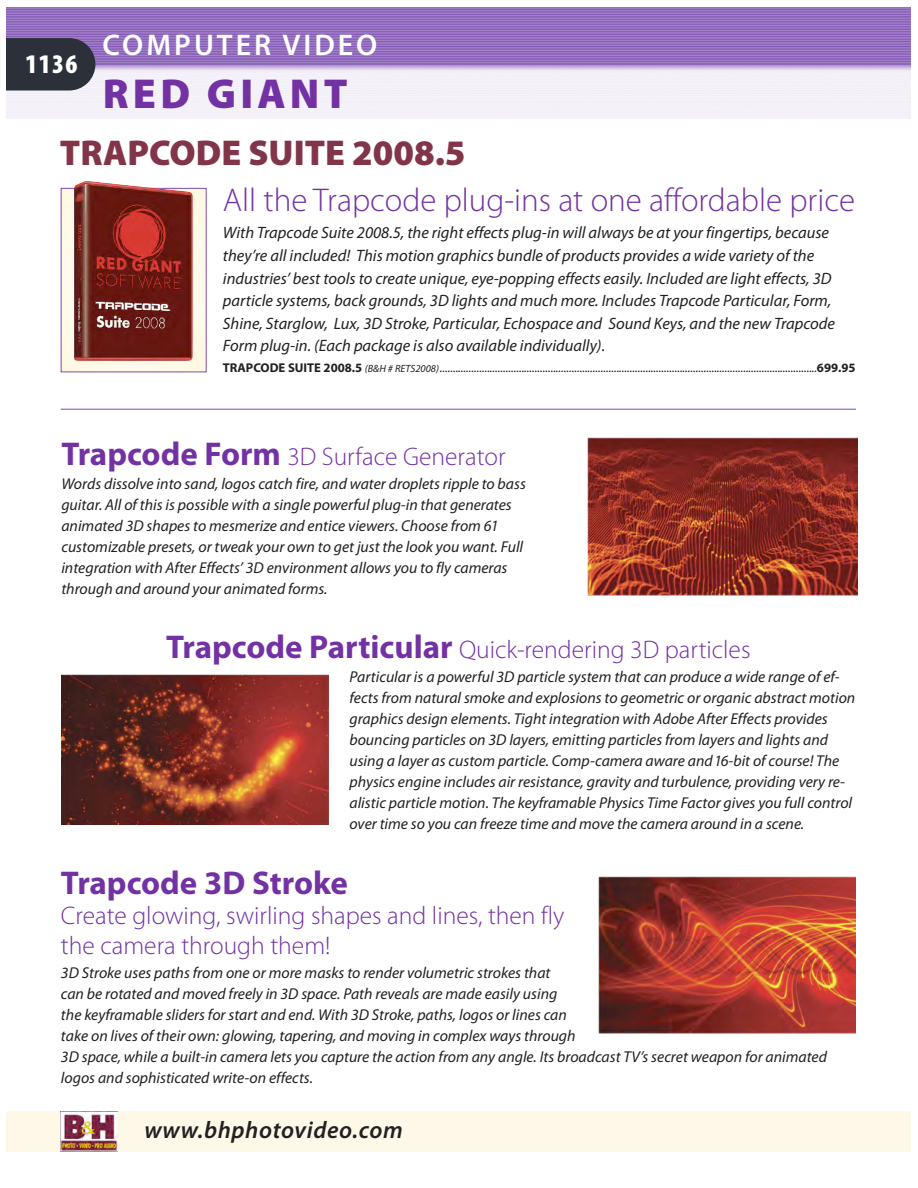
<style>
.page{position:relative;width:918px;height:1188px;background:#fff}
.page>*{position:absolute;margin:0;border:0;box-sizing:border-box;transform-origin:0 0}
.t1{font:900 42px "Myriad Pro";letter-spacing:.1em;color:#7332a4}
.t2{font:900 36px "Myriad Pro";color:#823549}
.t3{font:300 33px "Myriad Pro";color:#7332a4}
.t4{font:700 33px "Myriad Pro";color:#7332a4}
.t5{font:600 30px "Myriad Pro";letter-spacing:.1em;color:#fff}
.t6{font:900 condensed 27px "Myriad Pro";color:#fff}
.t7{font:300 25.5px/30px "Myriad Pro";color:#7332a4}
.t8{font:italic 600 24px "Myriad Pro";letter-spacing:.025em;color:#232021}
.t9{font:italic 16.5px/22.5px "Myriad Pro";color:#232021}
.t10{font:italic 15.75px/21px "Myriad Pro";color:#232021}
.t11{font:12.75px "Myriad Pro";color:#232021}
.s1{font-weight:700}
.s2{font-style:italic;font-size:10.5px}
.s3{font-weight:700;font-size:33px}
</style>
<div class="page">
<div style="left:884px;top:1111px;width:27px;height:41px;background:#fdf8e8"></div>
<img style="left:6px;top:7px;width:905px;height:112px">
<svg style="left:6px;top:38px;width:89px;height:53px"></svg>
<div style="left:6px;top:1111px;width:905px;height:40px;background:#fdf8e8"></div>
<img style="left:60px;top:1111px;width:58px;height:40px">
<img style="left:587px;top:438px;width:271px;height:157px">
<img style="left:61px;top:674px;width:268px;height:151px">
<img style="left:74px;top:181px;width:119px;height:180px">
<img style="left:598px;top:877px;width:258px;height:157px">
<svg style="left:60px;top:409px;width:796px;height:1px"></svg>
<h3 class="t6" style="left:26px;top:52px;width:54px">1136</h3>
<h3 class="t5" style="left:102px;top:33px;width:276px">COMPUTER VIDEO</h3>
<h1 class="t1" style="left:103px;top:77px;width:246px">RED GIANT</h1>
<h2 class="t2" style="left:60px;top:138px;width:407px">TRAPCODE SUITE 2008.5</h2>
<h3 class="t3" style="left:223px;top:186px;width:634px">All the Trapcode plug-ins at one affordable price</h3>
<p class="t9" style="left:223px;top:223px;width:614px">With Trapcode Suite 2008.5, the right effects plug-in will always be at your fingertips, because they’re all included! This motion graphics bundle of products provides a wide variety of the industries’ best tools to create unique, eye-popping effects easily. Included are light effects, 3D particle systems, back grounds, 3D lights and much more. Includes Trapcode Particular, Form, Shine, Starglow, Lux, 3D Stroke, Particular, Echospace and Sound Keys, and the new Trapcode Form plug-in. (Each package is also available individually).</p>
<p class="t11" style="left:223px;top:363px;width:634px"><span class="s1">TRAPCODE SUITE 2008.5</span> <span class="s2">(B&amp;H # RETS2008)</span>...............................................................................................................................................<span class="s1">699.95</span></p>
<h3 class="t7" style="left:61px;top:444px;width:446px"><span class="s3">Trapcode Form</span> 3D Surface Generator</h3>
<p class="t10" style="left:61px;top:475px;width:466px">Words dissolve into sand, logos catch fire, and water droplets ripple to bass guitar. All of this is possible with a single powerful plug-in that generates animated 3D shapes to mesmerize and entice viewers. Choose from 61 customizable presets, or tweak your own to get just the look you want. Full integration with After Effects’ 3D environment allows you to fly cameras through and around your animated forms.</p>
<h3 class="t7" style="left:166px;top:636px;width:586px"><span class="s3">Trapcode Particular</span> Quick-rendering 3D particles</h3>
<p class="t10" style="left:349px;top:667px;width:507px">Particular is a powerful 3D particle system that can produce a wide range of ef&shy;fects from natural smoke and explosions to geometric or organic abstract motion graphics design elements. Tight integration with Adobe After Effects provides bouncing particles on 3D layers, emitting particles from layers and lights and using a layer as custom particle. Comp-camera aware and16-bit of course! The physics engine includes air resistance, gravity and turbulence, providing very re&shy;alistic particle motion. The keyframable Physics Time Factor gives you full control over time so you can freeze time and move the camera around in a scene.</p>
<h3 class="t4" style="left:61px;top:869px;width:289px">Trapcode 3D Stroke</h3>
<h3 class="t7" style="left:61px;top:902px;width:505px">Create glowing, swirling shapes and lines, then fly the camera through them!</h3>
<p class="t10" style="left:61px;top:963px;width:768px">3D Stroke uses paths from one or more masks to render volumetric strokes that<br>can be rotated and moved freely in 3D space. Path reveals are made easily using<br>the keyframable sliders for start and end. With 3D Stroke, paths, logos or lines can<br>take on lives of their own: glowing, tapering, and moving in complex ways through<br>3D space, while a built-in camera lets you capture the action from any angle. Its broadcast TV’s secret weapon for animated logos and sophisticated write-on effects.</p>
<h3 class="t8" style="left:144px;top:1120px;width:260px">www.bhphotovideo.com</h3>
</div>
